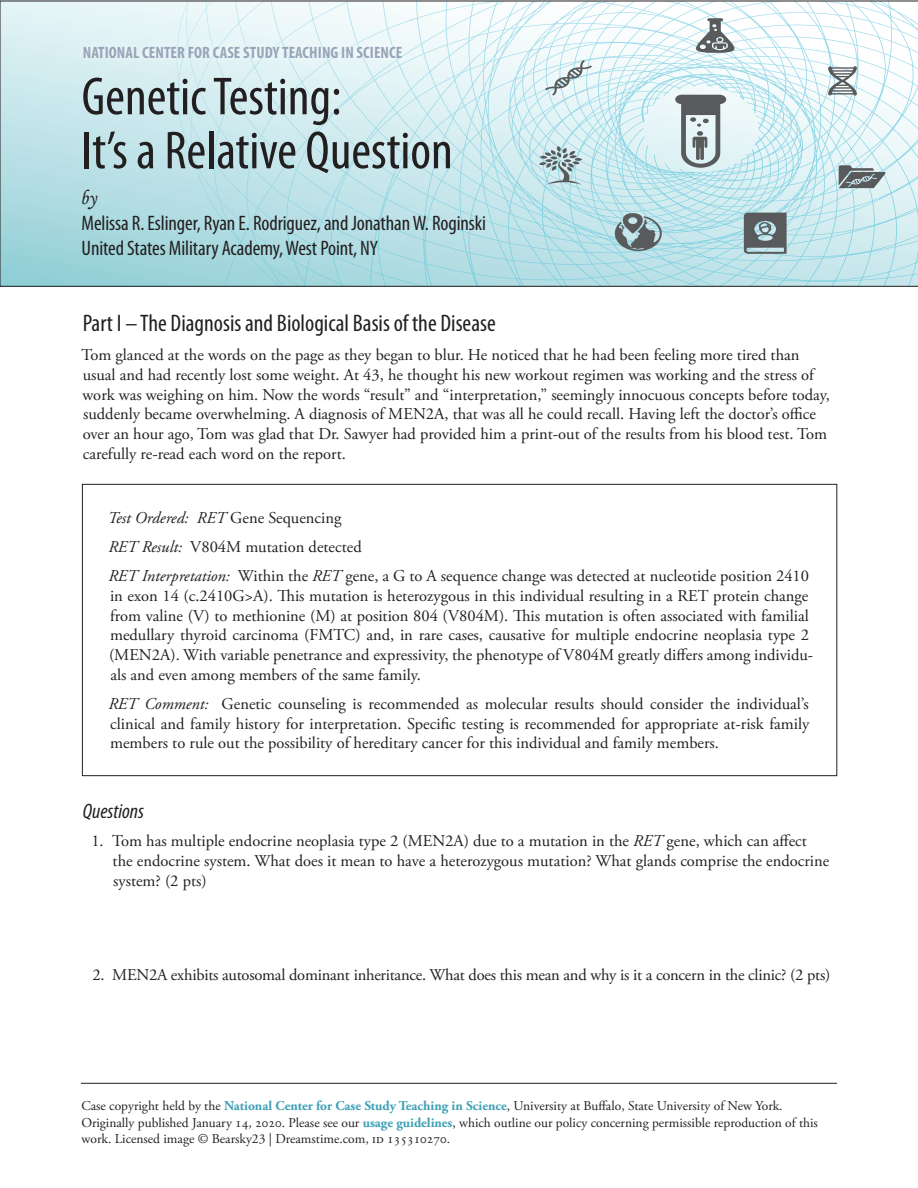
<style>
.page{position:relative;width:918px;height:1188px;background:#fff}
.page>*{position:absolute;margin:0;border:0;box-sizing:border-box;transform-origin:0 0}
.t1{font:condensed 54px/54px "Myriad Pro";color:#231f20}
.t2{font:condensed 24px "Myriad Pro";color:#231f20}
.t3{font:condensed 21px/25.5px "Myriad Pro";letter-spacing:-.005em;color:#231f20}
.t4{font:italic condensed 21px "Myriad Pro";color:#231f20}
.t5{font:16.5px/19.8px "Adobe Garamond Pro";color:#231f20}
.t6{font:700 condensed 16.5px "Myriad Pro";letter-spacing:.005em;color:#99a4b9}
.t7{font:italic 16.5px "Adobe Garamond Pro";color:#231f20}
.t8{font:13.5px/16.2px "Adobe Garamond Pro";color:#231f20}
.s1{font-family:"Monotype Corsiva";font-stretch:normal}
.s2{font-style:normal}
.s3{font-style:italic}
.s4{font-weight:700;color:#3da0b5}
</style>
<div class="page">
<hr style="left:81px;top:1083px;width:756px;height:1px;background:#231f20">
<svg style="left:0;top:1px;width:918px;height:286px;background:#c3e1e6"></svg>
<div style="left:74px;top:37px;width:337px;height:30px;background:#e2f3f5"></div>
<img style="left:188px;top:42px;width:438px;height:54px">
<img style="left:188px;top:1px;width:438px;height:41px">
<p class="t6" style="left:83px;top:42px;width:321px">NATIONAL CENTER FOR CASE STUDY TEACHING IN SCIENCE</p>
<p class="t1" style="left:82px;top:69px;width:373px">Genetic Testing:<br>It’s a Relative Question</p>
<p class="t3" style="left:80px;top:184px;width:407px"><span class="s1">by<br></span>Melissa R. Eslinger, Ryan E. Rodriguez, and Jonathan W. Roginski<br>United States Military Academy, West Point, NY</p>
<h1 class="t2" style="left:83px;top:309px;width:415px">Part I – The Diagnosis and Biological Basis of the Disease</h1>
<p class="t5" style="left:81px;top:345px;width:750px">Tom glanced at the words on the page as they began to blur. He noticed that he had been feeling more tired than usual and had recently lost some weight. At 43, he thought his new workout regimen was working and the stress of work was weighing on him. Now the words “result” and “interpretation,” seemingly innocuous concepts before today,</p>
<p class="t5" style="left:83px;top:405px;width:746px">suddenly became overwhelming. A diagnosis of MEN2A, that was all he could recall. Having left the doctor’s ofce over an hour ago, Tom was glad that Dr. Sawyer had provided him a print-out of the results from his blood test. Tom carefully re-read each word on the report.</p>
<p class="t7" style="left:108px;top:508px;width:235px">Test Ordered: RET <span class="s2">Gene Sequencing</span></p>
<p class="t5" style="left:109px;top:538px;width:255px"><span class="s3">RET Result:</span> V804M mutation detected</p>
<p class="t5" style="left:109px;top:567px;width:706px"><span class="s3">RET Interpretation:</span> Within the <span class="s3">RET</span> gene, a G to A sequence change was detected at nucleotide position 2410 in exon 14 (c.2410G&gt;A). Tis mutation is heterozygous in this individual resulting in a RET protein change from valine (V) to methionine (M) at position 804 (V804M). Tis mutation is often associated with familial medullary thyroid carcinoma (FMTC) and, in rare cases, causative for multiple endocrine neoplasia type 2 (MEN2A). With variable penetrance and expressivity, the phenotype of V804M greatly difers among individu&shy;als and even among members of the same family.</p>
<p class="t5" style="left:109px;top:694px;width:702px;text-align:justify"><span class="s3">RET Comment:</span> Genetic counseling is recommended as molecular results should consider the individual’s clinical and family history for interpretation. Specifc testing is recommended for appropriate at-risk family members to rule out the possibility of hereditary cancer for this individual and family members.</p>
<h2 class="t4" style="left:83px;top:798px;width:63px">Questions</h2>
<p class="t5" style="left:113px;top:832px;width:718px;text-indent:-21px">1. Tom has multiple endocrine neoplasia type 2 (MEN2A) due to a mutation in the <span class="s3">RET</span> gene, which can afect the endocrine system. What does it mean to have a heterozygous mutation? What glands comprise the endocrine system? (2 pts)</p>
<p class="t5" style="left:92px;top:965px;width:739px">2. MEN2A exhibits autosomal dominant inheritance. What does this mean and why is it a concern in the clinic? (2 pts)</p>
<p class="t8" style="left:81px;top:1099px;width:738px">Case copyright held by the <span class="s4">National Center for Case Study Teaching in Science</span>, University at Bufalo, State University of New York.<br>Originally published January 14, 2020. Please see our <span class="s4">usage guidelines</span>, which outline our policy concerning permissible reproduction of this work. Licensed image © Bearsky23 | Dreamstime.com, id 135310270.</p>
</div>
